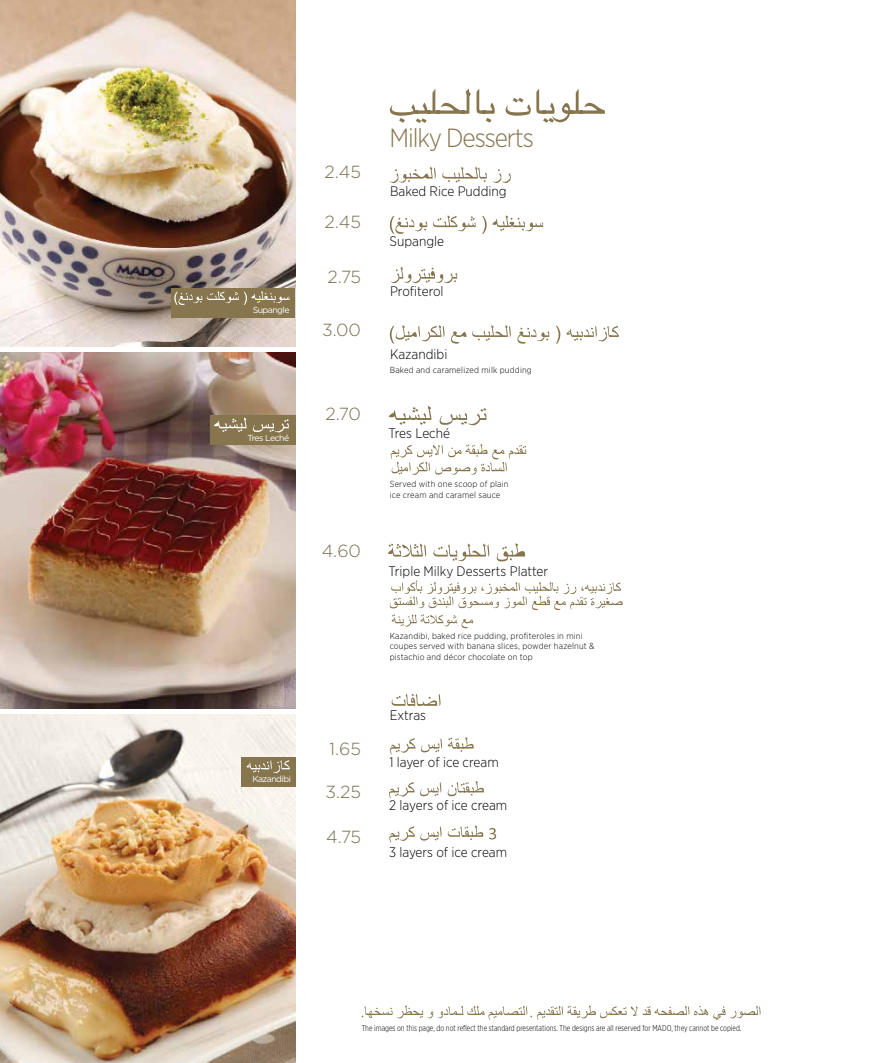
<style>
.page{position:relative;width:886px;height:1063px;background:#fff}
.page>*{position:absolute;margin:0;border:0;box-sizing:border-box;transform-origin:0 0}
.t1{font:300 26.25px "Gotham Narrow";letter-spacing:-.04em;color:#86754d}
.t2{font:300 17.5px "Gotham";color:#7a6f4e}
.t3{font:300 13.75px "Gotham Narrow";color:#000}
.t4{font:300 8.75px/10.5px "Gotham Narrow";letter-spacing:.02em;color:#000}
.t5{font:8.75px "Gotham";letter-spacing:-.06em;color:#fff}
.t6{font:300 8.5px "Gotham X Narrow";color:#000}
</style>
<div class="page">
<img style="left:0;top:0;width:295px;height:346px">
<img style="left:0;top:353px;width:295px;height:356px">
<img style="left:0;top:714px;width:295px;height:349px">
<div style="left:210px;top:416px;width:85px;height:29px;background:#86754d"></div>
<div style="left:241px;top:757px;width:54px;height:29px;background:#86754d"></div>
<svg style="left:362px;top:1005px;width:398px;height:15px"></svg>
<svg style="left:493px;top:169px;width:18px;height:14px"></svg>
<svg style="left:442px;top:167px;width:45px;height:16px"></svg>
<svg style="left:390px;top:167px;width:46px;height:16px"></svg>
<svg style="left:482px;top:215px;width:61px;height:19px"></svg>
<svg style="left:433px;top:215px;width:43px;height:16px"></svg>
<svg style="left:390px;top:216px;width:37px;height:18px"></svg>
<svg style="left:391px;top:267px;width:66px;height:16px"></svg>
<svg style="left:556px;top:326px;width:63px;height:18px"></svg>
<svg style="left:517px;top:328px;width:32px;height:16px"></svg>
<svg style="left:472px;top:325px;width:39px;height:16px"></svg>
<svg style="left:451px;top:331px;width:15px;height:13px"></svg>
<svg style="left:390px;top:325px;width:54px;height:19px"></svg>
<svg style="left:247px;top:760px;width:43px;height:13px"></svg>
<svg style="left:440px;top:408px;width:46px;height:17px"></svg>
<svg style="left:389px;top:406px;width:42px;height:19px"></svg>
<svg style="left:392px;top:694px;width:48px;height:12px"></svg>
<svg style="left:448px;top:737px;width:26px;height:15px"></svg>
<svg style="left:390px;top:738px;width:52px;height:17px"></svg>
<svg style="left:389px;top:781px;width:95px;height:18px"></svg>
<svg style="left:489px;top:828px;width:7px;height:11px"></svg>
<svg style="left:389px;top:825px;width:94px;height:18px"></svg>
<svg style="left:390px;top:89px;width:105px;height:34px"></svg>
<svg style="left:505px;top:89px;width:100px;height:34px"></svg>
<svg style="left:391px;top:444px;width:135px;height:31px"></svg>
<svg style="left:497px;top:543px;width:28px;height:18px"></svg>
<svg style="left:433px;top:543px;width:56px;height:18px"></svg>
<svg style="left:388px;top:543px;width:38px;height:14px"></svg>
<svg style="left:390px;top:580px;width:232px;height:48px"></svg>
<div style="left:171px;top:288px;width:123px;height:29px;background:#86754d"></div>
<svg style="left:174px;top:291px;width:115px;height:14px"></svg>
<svg style="left:253px;top:419px;width:36px;height:13px"></svg>
<svg style="left:214px;top:417px;width:33px;height:15px"></svg>
<p class="t5" style="left:253px;top:304px;width:38px">Supangle</p>
<p class="t5" style="left:247px;top:432px;width:43px">Tres Leché</p>
<p class="t5" style="left:252px;top:773px;width:40px">Kazandibi</p>
<h2 class="t2" style="left:324px;top:163px;width:38px">2.45</h2>
<h2 class="t2" style="left:324px;top:212px;width:38px">2.45</h2>
<h2 class="t2" style="left:327px;top:267px;width:35px">2.75</h2>
<h2 class="t2" style="left:322px;top:320px;width:40px">3.00</h2>
<h2 class="t2" style="left:325px;top:405px;width:37px">2.70</h2>
<h2 class="t2" style="left:322px;top:541px;width:41px">4.60</h2>
<h2 class="t2" style="left:329px;top:739px;width:33px">1.65</h2>
<h2 class="t2" style="left:325px;top:782px;width:37px">3.25</h2>
<h2 class="t2" style="left:326px;top:827px;width:36px">4.75</h2>
<h1 class="t1" style="left:389px;top:121px;width:146px">Milky Desserts</h1>
<h3 class="t3" style="left:390px;top:183px;width:118px">Baked Rice Pudding</h3>
<h3 class="t3" style="left:390px;top:233px;width:56px">Supangle</h3>
<h3 class="t3" style="left:390px;top:283px;width:55px">Profiterol</h3>
<h3 class="t3" style="left:390px;top:346px;width:59px">Kazandibi</h3>
<p class="t4" style="left:390px;top:364px;width:144px">Baked and caramelized milk pudding</p>
<h3 class="t3" style="left:388px;top:425px;width:63px">Tres Leché</h3>
<p class="t4" style="left:390px;top:479px;width:120px">Served with one scoop of plain ice cream and caramel sauce</p>
<h3 class="t3" style="left:388px;top:563px;width:161px">Triple Milky Desserts Platter</h3>
<p class="t4" style="left:390px;top:630px;width:206px">Kazandibi, baked rice pudding, profiteroles in mini coupes served with banana slices, powder hazelnut &amp; pistachio and décor chocolate on top</p>
<h3 class="t3" style="left:390px;top:706px;width:38px">Extras</h3>
<h3 class="t3" style="left:389px;top:754px;width:111px">1 layer of ice cream</h3>
<h3 class="t3" style="left:389px;top:796px;width:120px">2 layers of ice cream</h3>
<h3 class="t3" style="left:389px;top:844px;width:120px">3 layers of ice cream</h3>
<p class="t6" style="left:362px;top:1023px;width:381px">The images on this page, do not reflect the standard presentations. The designs are all reserved for MADO, they cannot be copied.</p>
</div>
